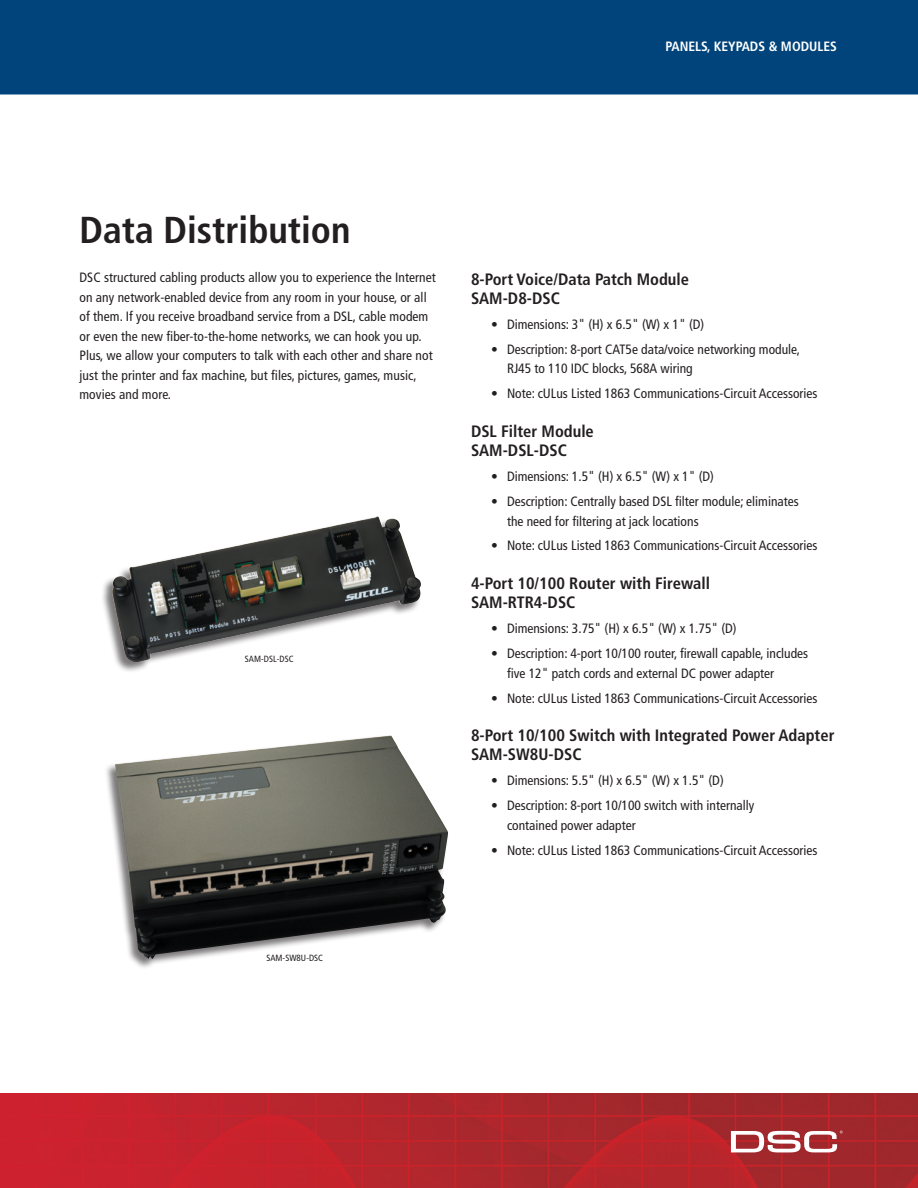
<style>
.page{position:relative;width:918px;height:1188px;background:#fff}
.page>*{position:absolute;margin:0;border:0;box-sizing:border-box;transform-origin:0 0}
.t1{font:700 condensed 37.5px "Frutiger";color:#231f20}
.t2{font:700 condensed 16.5px/19.5px "Frutiger";color:#231f20}
.t3{font:condensed 13.5px/19.5px "Frutiger";color:#231f20}
.t4{font:700 condensed 13.5px "Frutiger";color:#fff}
.t5{font:condensed 9px "Frutiger";letter-spacing:.005em;color:#231f20}
</style>
<div class="page">
<div style="left:0;top:0;width:918px;height:94px;background:#00447b"></div>
<img style="left:0;top:1094px;width:918px;height:94px">
<svg style="left:731px;top:1131px;width:112px;height:21px"></svg>
<img style="left:115px;top:735px;width:333px;height:224px">
<img style="left:112px;top:516px;width:309px;height:147px">
<h1 class="t1" style="left:80px;top:208px;width:273px">Data Distribution</h1>
<p class="t4" style="left:665px;top:38px;width:173px">PANELS, KEYPADS &amp; MODULES</p>
<p class="t3" style="left:80px;top:268px;width:358px">DSC structured cabling products allow you to experience the Internet on any network-enabled device from any room in your house, or all of them. If you receive broadband service from a DSL, cable modem or even the new fiber-to-the-home networks, we can hook you up.<br>Plus, we allow your computers to talk with each other and share not just the printer and fax machine, but files, pictures, games, music, movies and more.</p>
<p class="t2" style="left:471px;top:269px;width:220px">8-Port Voice/Data Patch Module<br>SAM-D8-DSC</p>
<p class="t3" style="left:491px;top:315px;width:215px">• Dimensions: 3" (H) x 6.5" (W) x 1" (D)</p>
<p class="t3" style="left:507px;top:340px;width:294px;text-indent:-16px">• Description: 8-port CAT5e data/voice networking module,<br>RJ45 to 110 IDC blocks, 568A wiring</p>
<p class="t3" style="left:491px;top:384px;width:328px">• Note: cULus Listed 1863 Communications-Circuit Accessories</p>
<p class="t2" style="left:471px;top:421px;width:124px">DSL Filter Module<br>SAM-DSL-DSC</p>
<p class="t3" style="left:491px;top:467px;width:224px">• Dimensions: 1.5" (H) x 6.5" (W) x 1" (D)</p>
<p class="t3" style="left:507px;top:492px;width:293px;text-indent:-16px">• Description: Centrally based DSL filter module; eliminates the need for filtering at jack locations</p>
<p class="t3" style="left:491px;top:536px;width:328px">• Note: cULus Listed 1863 Communications-Circuit Accessories</p>
<p class="t2" style="left:471px;top:573px;width:241px">4-Port 10/100 Router with Firewall<br>SAM-RTR4-DSC</p>
<p class="t3" style="left:491px;top:619px;width:247px">• Dimensions: 3.75" (H) x 6.5" (W) x 1.75" (D)</p>
<p class="t3" style="left:507px;top:644px;width:303px;text-indent:-16px">• Description: 4-port 10/100 router, firewall capable, includes five 12" patch cords and external DC power adapter</p>
<p class="t3" style="left:491px;top:688px;width:328px">• Note: cULus Listed 1863 Communications-Circuit Accessories</p>
<p class="t2" style="left:471px;top:725px;width:365px">8-Port 10/100 Switch with Integrated Power Adapter<br>SAM-SW8U-DSC</p>
<p class="t3" style="left:491px;top:771px;width:234px">• Dimensions: 5.5" (H) x 6.5" (W) x 1.5" (D)</p>
<p class="t3" style="left:507px;top:796px;width:249px;text-indent:-16px">• Description: 8-port 10/100 switch with internally contained power adapter</p>
<p class="t3" style="left:491px;top:840px;width:328px">• Note: cULus Listed 1863 Communications-Circuit Accessories</p>
<p class="t5" style="left:245px;top:653px;width:50px">SAM-DSL-DSC</p>
<p class="t5" style="left:266px;top:953px;width:58px">SAM-SW8U-DSC</p>
</div>
